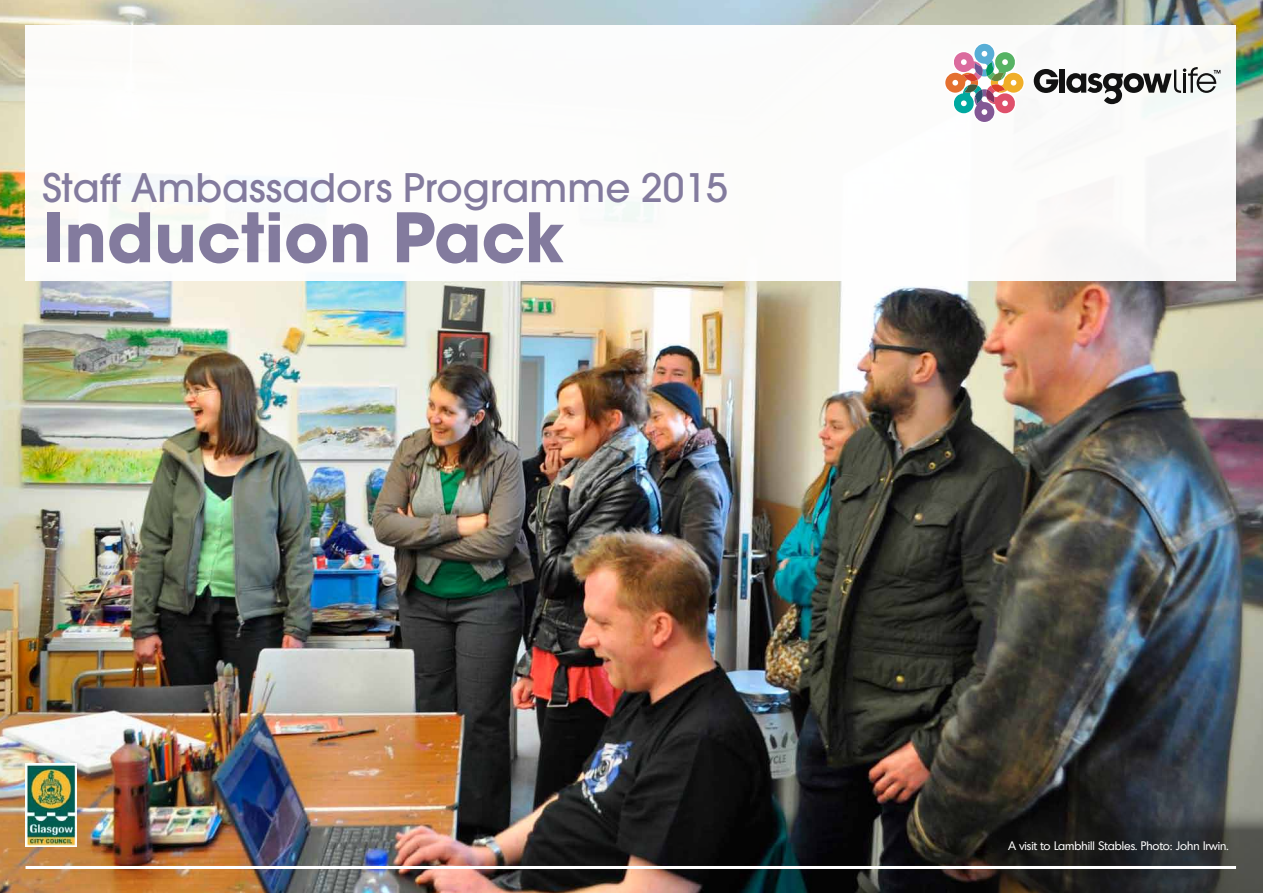
<style>
.page{position:relative;width:1263px;height:893px;background:#fff}
.page>*{position:absolute;margin:0;border:0;box-sizing:border-box;transform-origin:0 0}
.t1{font:700 67.5px "Avant Garde";color:#837b9e}
.t2{font:500 39px "Avant Garde";color:#837b9e}
.t3{font:12px "Montreal TS";color:#fff}
</style>
<div class="page">
<img style="left:0;top:0;width:1263px;height:893px">
<svg style="left:978px;top:809px;width:285px;height:84px"></svg>
<div style="left:26px;top:26px;width:1210px;height:255px;background:#fff"></div>
<svg style="left:945px;top:43px;width:79px;height:79px"></svg>
<svg style="left:1034px;top:69px;width:24px;height:24px"></svg>
<div style="left:1060px;top:70px;width:5px;height:23px;background:#121212"></div>
<svg style="left:1066px;top:67px;width:154px;height:37px"></svg>
<img style="left:26px;top:763px;width:50px;height:83px">
<hr style="left:26px;top:866px;width:1210px;height:3px;background:#fff">
<h2 class="t2" style="left:43px;top:164px;width:687px">Staff Ambassadors Programme 2015</h2>
<h1 class="t1" style="left:43px;top:194px;width:523px">Induction Pack</h1>
<p class="t3" style="left:1008px;top:838px;width:221px">A visit to Lambhill Stables. Photo: John Irwin.</p>
</div>
